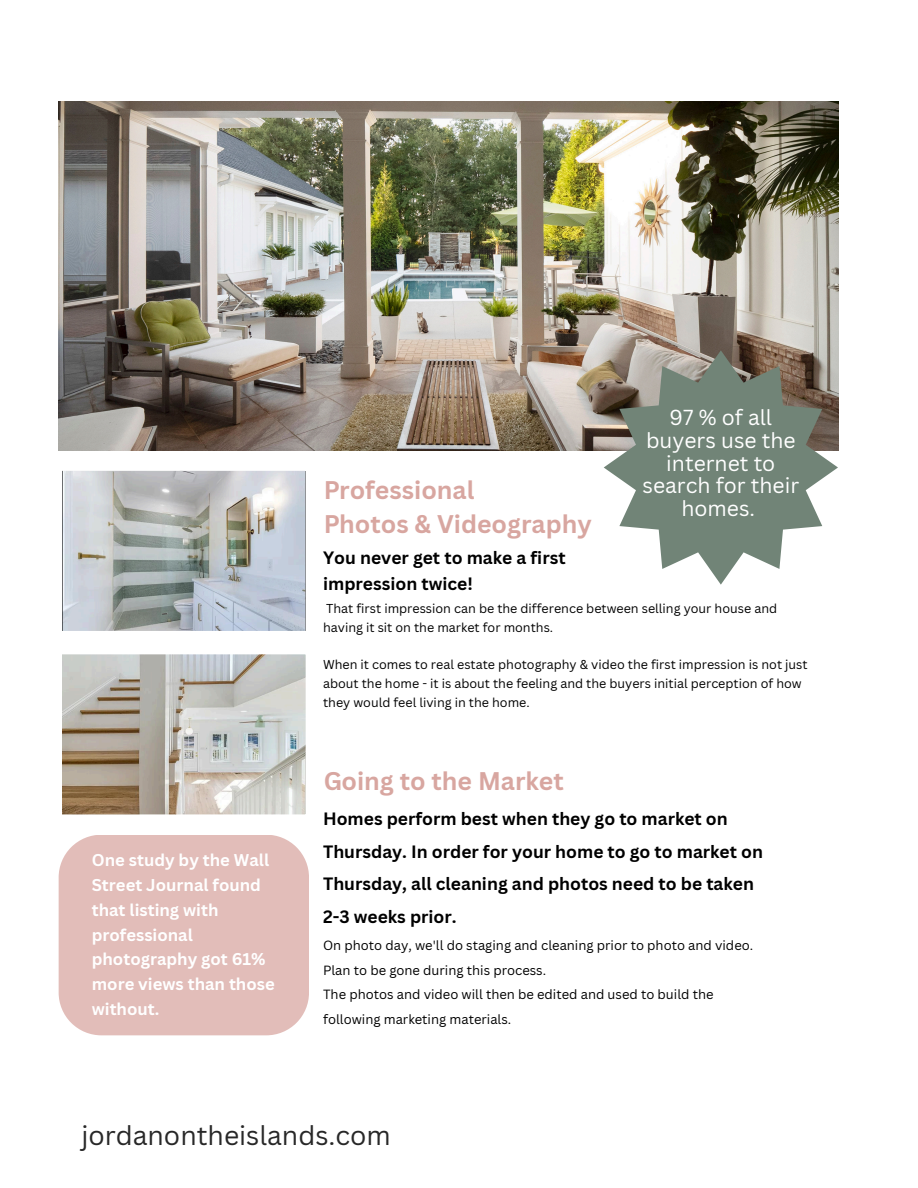
<style>
.page{position:relative;width:918px;height:1188px;background:#fff}
.page>*{position:absolute;margin:0;border:0;box-sizing:border-box;transform-origin:0 0}
.t1{font:26.55px "Canva Sans";color:#000}
.t2{font:700 24.9px/33.8px "Canva Sans";color:#d1968f}
.t3{font:21.15px/22.6px "Canva Sans";color:#fff;text-align:center}
.t4{font:700 17.4px/32.5px "Canva Sans";color:#000}
.t5{font:700 16.65px/24.8px "Canva Sans";color:#fff}
.t6{font:13.05px/24.9px "Canva Sans";color:#000}
.t7{font:12.6px/18.9px "Canva Sans";color:#000}
</style>
<div class="page">
<svg style="left:62px;top:654px;width:244px;height:161px;background:#bbb6ad"></svg>
<svg style="left:62px;top:470px;width:244px;height:161px;background:#b5bbbe"></svg>
<img style="left:59px;top:102px;width:779px;height:349px">
<svg style="left:604px;top:350px;width:234px;height:235px;fill:#718477"></svg>
<div style="left:59px;top:835px;width:250px;height:200px;background:#e2bdb9"></div>
<h2 class="t2" style="left:323px;top:473px;width:270px">Professional<br>Photos &amp; Videography</h2>
<p class="t4" style="left:323px;top:544px;width:244px;line-height:25.8px">You never get to make a first impression twice!</p>
<h2 class="t3" style="left:643px;top:406px;width:158px">97 % of all buyers use the internet to search for their homes.</h2>
<p class="t7" style="left:323px;top:599px;width:456px">That first impression can be the difference between selling your house and having it sit on the market for months.</p>
<p class="t7" style="left:323px;top:655px;width:486px">When it comes to real estate photography &amp; video the first impression is not just about the home - it is about the feeling and the buyers initial perception of how they would feel living in the home.</p>
<p class="t5" style="left:92px;top:848px;width:185px">One study by the Wall<br>Street Journal found that listing with professional photography got 61% more views than those without.</p>
<h2 class="t2" style="left:323px;top:763px;width:242px">Going to the Market</h2>
<h2 class="t4" style="left:323px;top:802px;width:441px">Homes perform best when they go to market on Thursday. In order for your home to go to market on Thursday, all cleaning and photos need to be taken 2-3 weeks prior.</h2>
<h2 class="t6" style="left:323px;top:932px;width:432px">On photo day, we'll do staging and cleaning prior to photo and video.<br>Plan to be gone during this process.</h2>
<h5 class="t6" style="left:323px;top:982px;width:392px">The photos and video will then be edited and used to build the following marketing materials.</h5>
<h1 class="t1" style="left:81px;top:1117px;width:311px">jordanontheislands.com</h1>
</div>
